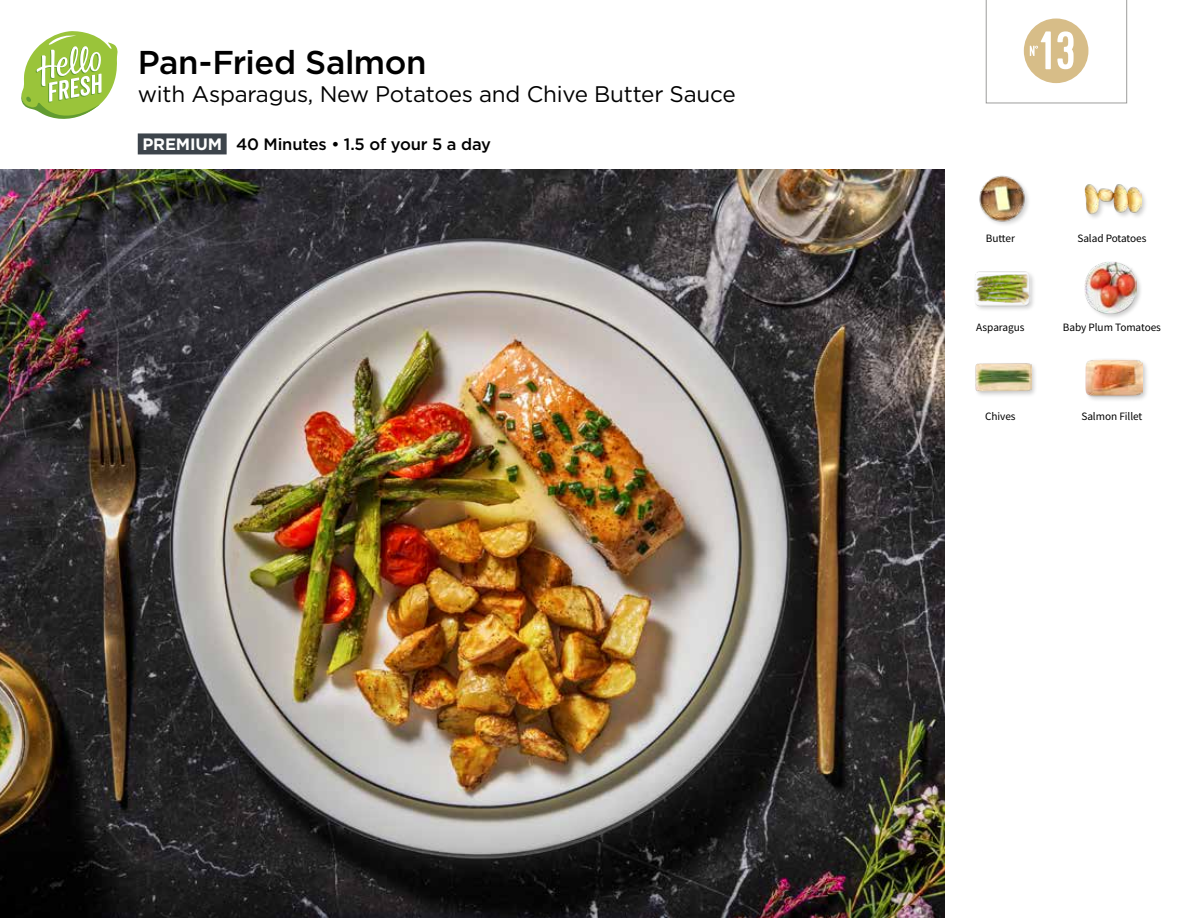
<style>
.page{position:relative;width:1188px;height:918px;background:#fff}
.page>*{position:absolute;margin:0;border:0;box-sizing:border-box;transform-origin:0 0}
.t1{font:54px "Kapra";color:#fff}
.t2{font:500 33px "Gotham";letter-spacing:-.01em;color:#000}
.t3{font:22.5px "Gotham";letter-spacing:-.01em;color:#000}
.t4{font:500 16.5px "Gotham";letter-spacing:-.01em;color:#000}
.t5{font:11.25px "Source Sans Pro";letter-spacing:-.005em;color:#000}
.s1{font-weight:700;color:#fff}
</style>
<div class="page">
<div style="left:138px;top:133px;width:89px;height:21px;background:#3d444b"></div>
<svg style="left:21px;top:31px;width:97px;height:88px"></svg>
<img style="left:0;top:170px;width:945px;height:748px">
<div style="left:974px;top:362px;width:64px;height:37px;background:#000;opacity:.2"></div>
<img style="left:975px;top:362px;width:57px;height:37px">
<div style="left:1084px;top:358px;width:66px;height:45px;background:#000;opacity:.2"></div>
<img style="left:1085px;top:358px;width:58px;height:45px">
<div style="left:1083px;top:261px;width:60px;height:59px;background:#000;opacity:.2"></div>
<img style="left:1084px;top:261px;width:53px;height:53px">
<div style="left:973px;top:270px;width:63px;height:43px;background:#000;opacity:.2"></div>
<img style="left:973px;top:270px;width:58px;height:43px">
<img style="left:979px;top:175px;width:50px;height:50px">
<div style="left:1083px;top:183px;width:65px;height:38px;background:#000;opacity:.2"></div>
<img style="left:1084px;top:183px;width:57px;height:38px">
<svg style="left:986px;top:0;width:141px;height:104px"></svg>
<h2 class="t2" style="left:138px;top:41px;width:290px">Pan-Fried Salmon</h2>
<h3 class="t3" style="left:138px;top:82px;width:600px">with Asparagus, New Potatoes and Chive Butter Sauce</h3>
<h3 class="t4" style="left:142px;top:133px;width:350px"><span class="s1">PREMIUM</span> 40 Minutes • 1.5 of your 5 a day</h3>
<h1 class="t1" style="left:1040px;top:19px;width:36px">13</h1>
<p class="t5" style="left:986px;top:231px;width:31px">Butter</p>
<p class="t5" style="left:1077px;top:231px;width:71px">Salad Potatoes</p>
<p class="t5" style="left:976px;top:320px;width:50px">Asparagus</p>
<p class="t5" style="left:1063px;top:320px;width:100px">Baby Plum Tomatoes</p>
<p class="t5" style="left:985px;top:409px;width:32px">Chives</p>
<p class="t5" style="left:1081px;top:409px;width:62px">Salmon Fillet</p>
</div>
